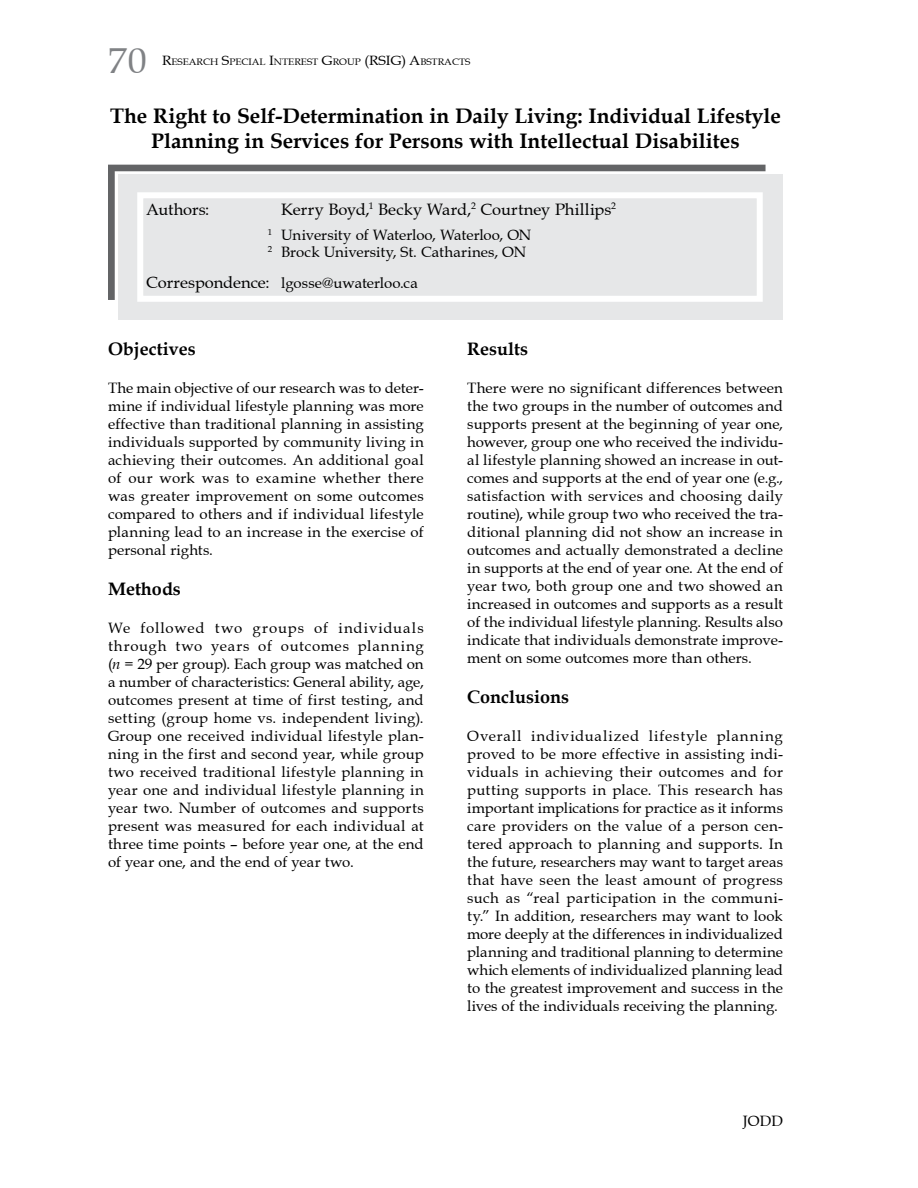
<style>
.page{position:relative;width:918px;height:1188px;background:#fff}
.page>*{position:absolute;margin:0;border:0;box-sizing:border-box;transform-origin:0 0}
.t1{font:36px "Book Antiqua";color:#808285;scale:1.05 1}
.t2{font:700 21px/25.2px "Book Antiqua";color:#000;text-align:center}
.t3{font:700 18px "Book Antiqua";color:#000}
.t4{font:16.5px "Book Antiqua";color:#000}
.t5{font:15px/18px "Book Antiqua";letter-spacing:.005em;color:#000;text-align:justify}
.t6{font:9.45px "Book Antiqua";color:#000;scale:1.05 1}
.s1{font-size:13.5px}
.s2{font-size:16.5px}
.s3{font-style:italic}
</style>
<div class="page">
<svg style="left:108px;top:165px;width:658px;height:135px;fill:#636466"></svg>
<div style="left:118px;top:174px;width:664px;height:146px;background:#e6e7e8"></div>
<div style="left:137px;top:192px;width:626px;height:110px;border:6px solid #fff"></div>
<h1 class="t1" style="left:108px;top:38px;width:38px">70</h1>
<p class="t6" style="left:162px;top:56px;width:295px"><span class="s1">R</span>ESEARCH <span class="s1">S</span>PECIAL <span class="s1">I</span>NTEREST <span class="s1">G</span>ROUP <span class="s1">(RSIG) A</span>BSTRACTS</p>
<h2 class="t2" style="left:110px;top:103px;width:672px">The Right to Self‑Determination in Daily Living: Individual Lifestyle<br>Planning in Services for Persons with Intellectual Disabilites</h2>
<p class="t4" style="left:146px;top:199px;width:65px">Authors:</p>
<p class="t4" style="left:281px;top:199px;width:336px">Kerry Boyd,<sup>1</sup> Becky Ward,<sup>2</sup> Courtney Phillips<sup>2</sup></p>
<p class="t5" style="left:268px;top:227px;width:265px;line-height:16.5px"><sup>1</sup> University of Waterloo, Waterloo, ON<br><sup>2</sup> Brock University, St. Catharines, ON</p>
<p class="t5" style="left:146px;top:274px;width:273px"><span class="s2">Correspondence:</span> lgosse@uwaterloo.ca</p>
<p class="t3" style="left:108px;top:337px;width:89px">Objectives</p>
<p class="t5" style="left:108px;top:379px;width:317px">The main objective of our research was to deter&shy;mine if individual lifestyle planning was more effective than traditional planning in assisting individuals supported by community living in achieving their outcomes. An additional goal of our work was to examine whether there was greater improvement on some outcomes compared to others and if individual lifestyle planning lead to an increase in the exercise of personal rights.</p>
<p class="t3" style="left:108px;top:577px;width:74px">Methods</p>
<p class="t5" style="left:108px;top:619px;width:317px">We followed two groups of individuals through two years of outcomes planning (<span class="s3">n</span> = 29 per group). Each group was matched on a number of characteristics: General ability, age, outcomes present at time of first testing, and setting (group home vs. independent living).<br>Group one received individual lifestyle plan&shy;ning in the first and second year, while group two received traditional lifestyle planning in year one and individual lifestyle planning in year two. Number of outcomes and supports present was measured for each individual at three time points – before year one, at the end of year one, and the end of year two.</p>
<p class="t3" style="left:467px;top:337px;width:62px">Results</p>
<p class="t5" style="left:467px;top:379px;width:317px">There were no significant differences between the two groups in the number of outcomes and supports present at the beginning of year one, however, group one who received the individu&shy;al lifestyle planning showed an increase in out&shy;comes and supports at the end of year one (e.g., satisfaction with services and choosing daily routine), while group two who received the tra&shy;ditional planning did not show an increase in outcomes and actually demonstrated a decline in supports at the end of year one. At the end of year two, both group one and two showed an increased in outcomes and supports as a result of the individual lifestyle planning. Results also indicate that individuals demonstrate improve&shy;ment on some outcomes more than others.</p>
<p class="t3" style="left:467px;top:685px;width:103px">Conclusions</p>
<p class="t5" style="left:467px;top:727px;width:317px">Overall individualized lifestyle planning proved to be more effective in assisting indi&shy;viduals in achieving their outcomes and for putting supports in place. This research has important implications for practice as it informs care providers on the value of a person cen&shy;tered approach to planning and supports. In the future, researchers may want to target areas that have seen the least amount of progress such as “real participation in the communi&shy;ty.” In addition, researchers may want to look more deeply at the differences in individualized planning and traditional planning to determine which elements of individualized planning lead to the greatest improvement and success in the lives of the individuals receiving the planning.</p>
<p class="t5" style="left:743px;top:1112px;width:42px">JODD</p>
</div>
